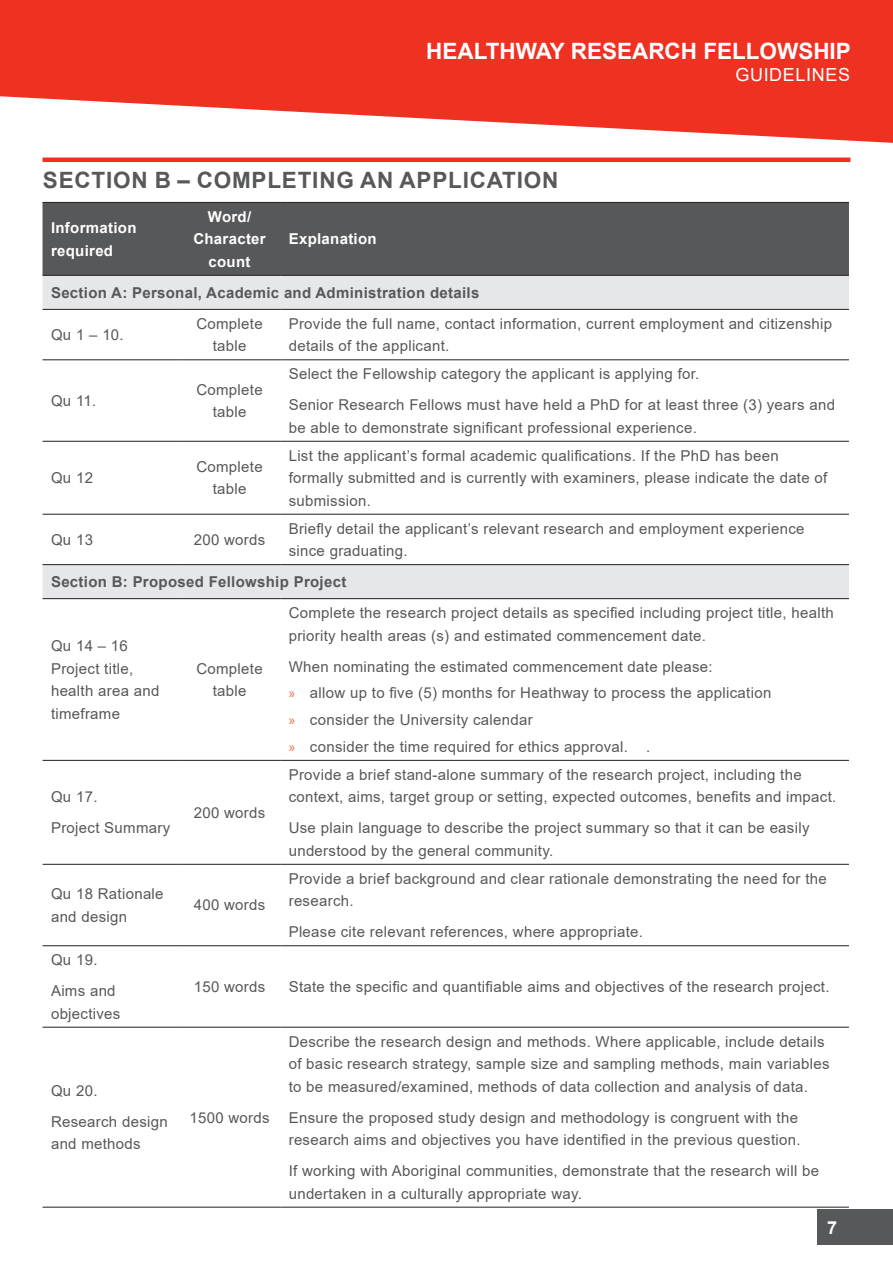
<style>
.page{position:relative;width:893px;height:1263px;background:#fff}
.page>*{position:absolute;margin:0;border:0;box-sizing:border-box;transform-origin:0 0}
.Heading_1{font:700 22.5px "Arial";letter-spacing:.035em;color:#57585a}
.t1{font:700 22.5px "Arial";color:#fff}
.t2{font:18px "Arial";letter-spacing:.035em;color:#fff}
.t3{font:700 18px "Arial";color:#fff}
.Body{font:15px/22.5px "Arial";letter-spacing:.02em;color:#57585a}
.Heading_3{font:700 15px "Arial";letter-spacing:.02em;color:#57585a}
.Heading_3-2{font:700 15px/22.5px "Arial";letter-spacing:.02em;color:#fff}
.s1{font-family:"Myriad Pro";color:#f26540}
</style>
<div class="page">
<svg style="left:0;top:0;width:893px;height:143px;fill:#ef3122"></svg>
<div style="left:817px;top:1209px;width:76px;height:36px;background:#57585a"></div>
<hr style="left:43px;top:158px;width:807px;height:4px;background:#ef3122">
<div style="left:43px;top:203px;width:806px;height:72px;background:#57585a"></div>
<svg style="left:43px;top:276px;width:806px;height:322px"></svg>
<hr style="left:43px;top:309px;width:136px;height:1px;background:#231f20">
<hr style="left:179px;top:309px;width:101px;height:1px;background:#231f20">
<hr style="left:280px;top:309px;width:569px;height:1px;background:#231f20">
<hr style="left:43px;top:359px;width:136px;height:1px;background:#231f20">
<hr style="left:179px;top:359px;width:101px;height:1px;background:#231f20">
<hr style="left:280px;top:359px;width:569px;height:1px;background:#231f20">
<hr style="left:43px;top:441px;width:136px;height:1px;background:#231f20">
<hr style="left:179px;top:441px;width:101px;height:1px;background:#231f20">
<hr style="left:280px;top:441px;width:569px;height:1px;background:#231f20">
<hr style="left:43px;top:514px;width:136px;height:1px;background:#231f20">
<hr style="left:179px;top:514px;width:101px;height:1px;background:#231f20">
<hr style="left:280px;top:514px;width:569px;height:1px;background:#231f20">
<hr style="left:43px;top:564px;width:136px;height:1px;background:#231f20">
<hr style="left:179px;top:564px;width:101px;height:1px;background:#231f20">
<hr style="left:280px;top:564px;width:569px;height:1px;background:#231f20">
<hr style="left:43px;top:598px;width:136px;height:1px;background:#231f20">
<hr style="left:179px;top:598px;width:101px;height:1px;background:#231f20">
<hr style="left:280px;top:598px;width:569px;height:1px;background:#231f20">
<hr style="left:43px;top:760px;width:136px;height:1px;background:#231f20">
<hr style="left:179px;top:760px;width:101px;height:1px;background:#231f20">
<hr style="left:280px;top:760px;width:569px;height:1px;background:#231f20">
<hr style="left:43px;top:864px;width:136px;height:1px;background:#231f20">
<hr style="left:179px;top:864px;width:101px;height:1px;background:#231f20">
<hr style="left:280px;top:864px;width:569px;height:1px;background:#231f20">
<hr style="left:43px;top:945px;width:136px;height:1px;background:#231f20">
<hr style="left:179px;top:945px;width:101px;height:1px;background:#231f20">
<hr style="left:280px;top:945px;width:569px;height:1px;background:#231f20">
<hr style="left:43px;top:1027px;width:136px;height:1px;background:#231f20">
<hr style="left:179px;top:1027px;width:101px;height:1px;background:#231f20">
<hr style="left:280px;top:1027px;width:569px;height:1px;background:#231f20">
<hr style="left:43px;top:1207px;width:136px;height:1px;background:#231f20">
<hr style="left:179px;top:1207px;width:101px;height:1px;background:#231f20">
<hr style="left:280px;top:1207px;width:569px;height:1px;background:#231f20">
<hr style="left:43px;top:202px;width:136px;height:1px;background:#231f20">
<hr style="left:179px;top:202px;width:101px;height:1px;background:#231f20">
<hr style="left:280px;top:202px;width:569px;height:1px;background:#231f20">
<hr style="left:43px;top:275px;width:136px;height:1px;background:#231f20">
<hr style="left:179px;top:275px;width:101px;height:1px;background:#231f20">
<hr style="left:280px;top:275px;width:569px;height:1px;background:#231f20">
<h1 class="t1" style="left:426px;top:35px;width:426px">HEALTHWAY RESEARCH FELLOWSHIP</h1>
<p class="t2" style="left:735px;top:63px;width:116px">GUIDELINES</p>
<p class="Heading_1" style="left:43px;top:164px;width:517px">SECTION B – COMPLETING AN APPLICATION</p>
<p class="Heading_3-2" style="left:51px;top:217px;width:87px">Information required</p>
<p class="Heading_3-2" style="left:193px;top:205px;width:74px;text-align:center">Word/<br>Character count</p>
<p class="Heading_3-2" style="left:289px;top:228px;width:90px">Explanation</p>
<p class="Heading_3" style="left:51px;top:282px;width:430px">Section A: Personal, Academic and Administration details</p>
<p class="Body" style="left:51px;top:323px;width:74px">Qu 1 – 10.</p>
<p class="Body" style="left:196px;top:312px;width:68px;text-align:center">Complete table</p>
<p class="Body" style="left:289px;top:312px;width:545px">Provide the full name, contact information, current employment and citizenship details of the applicant.</p>
<p class="Body" style="left:51px;top:389px;width:47px">Qu 11.</p>
<p class="Body" style="left:196px;top:378px;width:68px;text-align:center">Complete table</p>
<p class="Body" style="left:289px;top:363px;width:412px">Select the Fellowship category the applicant is applying for.</p>
<p class="Body" style="left:289px;top:394px;width:548px">Senior Research Fellows must have held a PhD for at least three (3) years and be able to demonstrate significant professional experience.</p>
<p class="Body" style="left:51px;top:467px;width:44px">Qu 12</p>
<p class="Body" style="left:196px;top:455px;width:68px;text-align:center">Complete table</p>
<p class="Body" style="left:289px;top:444px;width:540px">List the applicant’s formal academic qualifications. If the PhD has been formally submitted and is currently with examiners, please indicate the date of submission.</p>
<p class="Body" style="left:51px;top:528px;width:44px">Qu 13</p>
<p class="Body" style="left:194px;top:528px;width:73px">200 words</p>
<p class="Body" style="left:289px;top:517px;width:517px">Briefly detail the applicant’s relevant research and employment experience since graduating.</p>
<p class="Heading_3" style="left:51px;top:571px;width:297px">Section B: Proposed Fellowship Project</p>
<p class="Body" style="left:51px;top:635px;width:110px">Qu 14 – 16<br>Project title, health area and timeframe</p>
<p class="Body" style="left:196px;top:657px;width:68px;text-align:center">Complete table</p>
<p class="Body" style="left:51px;top:786px;width:48px">Qu 17.</p>
<p class="Body" style="left:51px;top:817px;width:121px">Project Summary</p>
<p class="Body" style="left:194px;top:801px;width:73px">200 words</p>
<p class="Body" style="left:51px;top:883px;width:114px">Qu 18 Rationale and design</p>
<p class="Body" style="left:194px;top:894px;width:73px">400 words</p>
<p class="Body" style="left:289px;top:601px;width:547px">Complete the research project details as specified including project title, health priority health areas (s) and estimated commencement date.</p>
<p class="Body" style="left:289px;top:655px;width:425px">When nominating the estimated commencement date please:</p>
<p class="Body" style="left:289px;top:682px;width:484px"><span class="s1">»</span> allow up to five (5) months for Heathway to process the application</p>
<p class="Body" style="left:289px;top:708px;width:245px"><span class="s1">»</span> consider the University calendar</p>
<p class="Body" style="left:289px;top:735px;width:363px"><span class="s1">»</span> consider the time required for ethics approval. .</p>
<p class="Body" style="left:289px;top:763px;width:549px">Provide a brief stand-alone summary of the research project, including the context, aims, target group or setting, expected outcomes, benefits and impact.</p>
<p class="Body" style="left:289px;top:817px;width:522px">Use plain language to describe the project summary so that it can be easily understood by the general community.</p>
<p class="Body" style="left:289px;top:867px;width:540px">Provide a brief background and clear rationale demonstrating the need for the research.</p>
<p class="Body" style="left:289px;top:921px;width:356px">Please cite relevant references, where appropriate.</p>
<p class="Body" style="left:51px;top:948px;width:48px">Qu 19.</p>
<p class="Body" style="left:51px;top:979px;width:71px">Aims and objectives</p>
<p class="Body" style="left:194px;top:975px;width:73px">150 words</p>
<p class="Body" style="left:289px;top:975px;width:542px">State the specific and quantifiable aims and objectives of the research project.</p>
<p class="Body" style="left:51px;top:1079px;width:48px">Qu 20.</p>
<p class="Body" style="left:51px;top:1110px;width:118px">Research design and methods</p>
<p class="Body" style="left:189px;top:1106px;width:82px">1500 words</p>
<p class="Body" style="left:289px;top:1030px;width:542px">Describe the research design and methods. Where applicable, include details of basic research strategy, sample size and sampling methods, main variables to be measured/examined, methods of data collection and analysis of data.</p>
<p class="Body" style="left:289px;top:1106px;width:513px">Ensure the proposed study design and methodology is congruent with the research aims and objectives you have identified in the previous question.</p>
<p class="Body" style="left:289px;top:1159px;width:532px">If working with Aboriginal communities, demonstrate that the research will be undertaken in a culturally appropriate way.</p>
<p class="t3" style="left:827px;top:1215px;width:12px">7</p>
</div>
